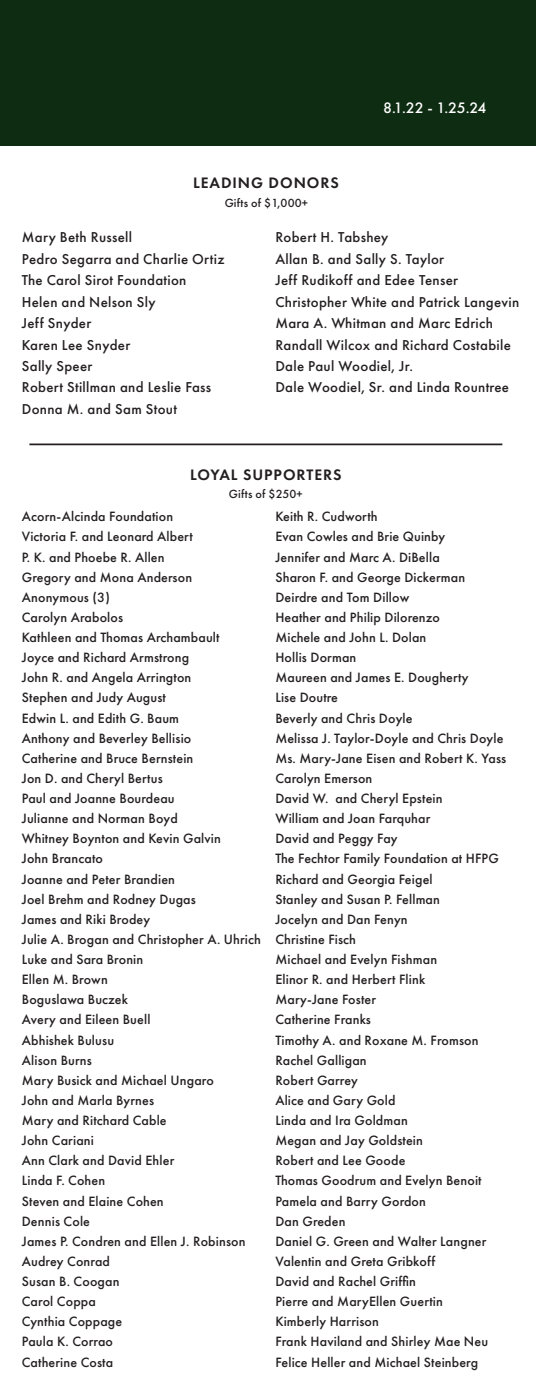
<style>
.page{position:relative;width:536px;height:1386px;background:#fff}
.page>*{position:absolute;margin:0;border:0;box-sizing:border-box;transform-origin:0 0}
.t1{font:600 15.75px "Futura PT";letter-spacing:.06em;color:#231f20}
.t2{font:500 15.75px "Futura PT";color:#fff}
.t3{font:500 14.88px "Futura PT";letter-spacing:.02em;color:#231f20}
.donors{font:500 14px "Futura PT";letter-spacing:.01em;color:#231f20}
.t4{font:500 12.25px "Futura PT";letter-spacing:.01em;color:#231f20}
</style>
<div class="page">
<div style="left:0;top:0;width:536px;height:145px;background:#0e2c11"></div>
<hr style="left:29px;top:444px;width:473px;height:1px;background:#231f20">
<p class="t1" style="left:193px;top:173px;width:147px">LEADING DONORS</p>
<p class="t4" style="left:224px;top:196px;width:85px">Gifts of $1,000+</p>
<p class="t2" style="left:383px;top:98px;width:105px">8.1.22 - 1.25.24</p>
<p class="t3" style="left:22px;top:228px;width:112px">Mary Beth Russell</p>
<p class="t3" style="left:22px;top:250px;width:204px">Pedro Segarra and Charlie Ortiz</p>
<p class="t3" style="left:22px;top:271px;width:166px">The Carol Sirot Foundation</p>
<p class="t3" style="left:22px;top:293px;width:135px">Helen and Nelson Sly</p>
<p class="t3" style="left:22px;top:314px;width:71px">Jeff Snyder</p>
<p class="t3" style="left:22px;top:336px;width:110px">Karen Lee Snyder</p>
<p class="t3" style="left:22px;top:357px;width:72px">Sally Speer</p>
<p class="t3" style="left:22px;top:379px;width:191px">Robert Stillman and Leslie Fass</p>
<p class="t3" style="left:22px;top:400px;width:157px">Donna M. and Sam Stout</p>
<p class="t3" style="left:275px;top:228px;width:114px">Robert H. Tabshey</p>
<p class="t3" style="left:275px;top:250px;width:170px">Allan B. and Sally S. Taylor</p>
<p class="t3" style="left:275px;top:271px;width:184px">Jeff Rudikoff and Edee Tenser</p>
<p class="t3" style="left:275px;top:293px;width:245px">Christopher White and Patrick Langevin</p>
<p class="t3" style="left:275px;top:314px;width:219px">Mara A. Whitman and Marc Edrich</p>
<p class="t3" style="left:275px;top:336px;width:237px">Randall Wilcox and Richard Costabile</p>
<p class="t3" style="left:275px;top:357px;width:139px">Dale Paul Woodiel, Jr.</p>
<p class="t3" style="left:275px;top:379px;width:235px">Dale Woodiel, Sr. and Linda Rountree</p>
<p class="t1" style="left:190px;top:465px;width:153px">LOYAL SUPPORTERS</p>
<p class="t4" style="left:229px;top:486px;width:75px">Gifts of $250+</p>
<p class="donors" style="left:22px;top:508px;width:153px">Acorn-Alcinda Foundation</p>
<p class="donors" style="left:22px;top:528px;width:172px">Victoria F. and Leonard Albert</p>
<p class="donors" style="left:22px;top:548px;width:144px">P. K. and Phoebe R. Allen</p>
<p class="donors" style="left:22px;top:569px;width:172px">Gregory and Mona Anderson</p>
<p class="donors" style="left:22px;top:589px;width:89px">Anonymous (3)</p>
<p class="donors" style="left:22px;top:609px;width:103px">Carolyn Arabolos</p>
<p class="donors" style="left:22px;top:629px;width:199px">Kathleen and Thomas Archambault</p>
<p class="donors" style="left:22px;top:649px;width:169px">Joyce and Richard Armstrong</p>
<p class="donors" style="left:22px;top:669px;width:171px">John R. and Angela Arrington</p>
<p class="donors" style="left:22px;top:689px;width:146px">Stephen and Judy August</p>
<p class="donors" style="left:22px;top:709px;width:159px">Edwin L. and Edith G. Baum</p>
<p class="donors" style="left:22px;top:730px;width:171px">Anthony and Beverley Bellisio</p>
<p class="donors" style="left:22px;top:750px;width:173px">Catherine and Bruce Bernstein</p>
<p class="donors" style="left:22px;top:770px;width:142px">Jon D. and Cheryl Bertus</p>
<p class="donors" style="left:22px;top:790px;width:154px">Paul and Joanne Bourdeau</p>
<p class="donors" style="left:22px;top:810px;width:157px">Julianne and Norman Boyd</p>
<p class="donors" style="left:22px;top:830px;width:200px">Whitney Boynton and Kevin Galvin</p>
<p class="donors" style="left:22px;top:850px;width:83px">John Brancato</p>
<p class="donors" style="left:22px;top:870px;width:155px">Joanne and Peter Brandien</p>
<p class="donors" style="left:22px;top:891px;width:175px">Joel Brehm and Rodney Dugas</p>
<p class="donors" style="left:22px;top:911px;width:130px">James and Riki Brodey</p>
<p class="donors" style="left:22px;top:931px;width:241px">Julie A. Brogan and Christopher A. Uhrich</p>
<p class="donors" style="left:22px;top:951px;width:123px">Luke and Sara Bronin</p>
<p class="donors" style="left:22px;top:971px;width:87px">Ellen M. Brown</p>
<p class="donors" style="left:22px;top:991px;width:108px">Boguslawa Buczek</p>
<p class="donors" style="left:22px;top:1011px;width:130px">Avery and Eileen Buell</p>
<p class="donors" style="left:22px;top:1031px;width:94px">Abhishek Bulusu</p>
<p class="donors" style="left:22px;top:1052px;width:72px">Alison Burns</p>
<p class="donors" style="left:22px;top:1072px;width:193px">Mary Busick and Michael Ungaro</p>
<p class="donors" style="left:22px;top:1092px;width:134px">John and Marla Byrnes</p>
<p class="donors" style="left:22px;top:1112px;width:146px">Mary and Ritchard Cable</p>
<p class="donors" style="left:22px;top:1132px;width:74px">John Cariani</p>
<p class="donors" style="left:22px;top:1152px;width:154px">Ann Clark and David Ehler</p>
<p class="donors" style="left:22px;top:1172px;width:85px">Linda F. Cohen</p>
<p class="donors" style="left:22px;top:1192px;width:143px">Steven and Elaine Cohen</p>
<p class="donors" style="left:22px;top:1213px;width:70px">Dennis Cole</p>
<p class="donors" style="left:22px;top:1233px;width:225px">James P. Condren and Ellen J. Robinson</p>
<p class="donors" style="left:22px;top:1253px;width:90px">Audrey Conrad</p>
<p class="donors" style="left:22px;top:1273px;width:99px">Susan B. Coogan</p>
<p class="donors" style="left:22px;top:1293px;width:76px">Carol Coppa</p>
<p class="donors" style="left:22px;top:1313px;width:102px">Cynthia Coppage</p>
<p class="donors" style="left:22px;top:1333px;width:93px">Paula K. Corrao</p>
<p class="donors" style="left:22px;top:1353px;width:93px">Catherine Costa</p>
<p class="donors" style="left:275px;top:508px;width:104px">Keith R. Cudworth</p>
<p class="donors" style="left:275px;top:528px;width:171px">Evan Cowles and Brie Quinby</p>
<p class="donors" style="left:275px;top:548px;width:166px">Jennifer and Marc A. DiBella</p>
<p class="donors" style="left:275px;top:569px;width:191px">Sharon F. and George Dickerman</p>
<p class="donors" style="left:275px;top:589px;width:135px">Deirdre and Tom Dillow</p>
<p class="donors" style="left:275px;top:609px;width:166px">Heather and Philip Dilorenzo</p>
<p class="donors" style="left:275px;top:629px;width:152px">Michele and John L. Dolan</p>
<p class="donors" style="left:275px;top:649px;width:82px">Hollis Dorman</p>
<p class="donors" style="left:275px;top:669px;width:195px">Maureen and James E. Dougherty</p>
<p class="donors" style="left:275px;top:689px;width:64px">Lise Doutre</p>
<p class="donors" style="left:275px;top:709px;width:139px">Beverly and Chris Doyle</p>
<p class="donors" style="left:275px;top:730px;width:229px">Melissa J. Taylor-Doyle and Chris Doyle</p>
<p class="donors" style="left:275px;top:750px;width:232px">Ms. Mary-Jane Eisen and Robert K. Yass</p>
<p class="donors" style="left:275px;top:770px;width:98px">Carolyn Emerson</p>
<p class="donors" style="left:275px;top:790px;width:169px">David W. and Cheryl Epstein</p>
<p class="donors" style="left:275px;top:810px;width:156px">William and Joan Farquhar</p>
<p class="donors" style="left:275px;top:830px;width:124px">David and Peggy Fay</p>
<p class="donors" style="left:275px;top:850px;width:225px">The Fechtor Family Foundation at HFPG</p>
<p class="donors" style="left:275px;top:870px;width:159px">Richard and Georgia Feigel</p>
<p class="donors" style="left:275px;top:891px;width:166px">Stanley and Susan P. Fellman</p>
<p class="donors" style="left:275px;top:911px;width:134px">Jocelyn and Dan Fenyn</p>
<p class="donors" style="left:275px;top:931px;width:82px">Christine Fisch</p>
<p class="donors" style="left:275px;top:951px;width:163px">Michael and Evelyn Fishman</p>
<p class="donors" style="left:275px;top:971px;width:151px">Elinor R. and Herbert Flink</p>
<p class="donors" style="left:275px;top:991px;width:102px">Mary-Jane Foster</p>
<p class="donors" style="left:275px;top:1011px;width:97px">Catherine Franks</p>
<p class="donors" style="left:275px;top:1031px;width:205px">Timothy A. and Roxane M. Fromson</p>
<p class="donors" style="left:275px;top:1052px;width:93px">Rachel Galligan</p>
<p class="donors" style="left:275px;top:1072px;width:84px">Robert Garrey</p>
<p class="donors" style="left:275px;top:1092px;width:122px">Alice and Gary Gold</p>
<p class="donors" style="left:275px;top:1112px;width:134px">Linda and Ira Goldman</p>
<p class="donors" style="left:275px;top:1132px;width:149px">Megan and Jay Goldstein</p>
<p class="donors" style="left:275px;top:1152px;width:131px">Robert and Lee Goode</p>
<p class="donors" style="left:275px;top:1172px;width:208px">Thomas Goodrum and Evelyn Benoit</p>
<p class="donors" style="left:275px;top:1192px;width:152px">Pamela and Barry Gordon</p>
<p class="donors" style="left:275px;top:1213px;width:72px">Dan Greden</p>
<p class="donors" style="left:275px;top:1233px;width:212px">Daniel G. Green and Walter Langner</p>
<p class="donors" style="left:275px;top:1253px;width:161px">Valentin and Greta Gribkoff</p>
<p class="donors" style="left:275px;top:1273px;width:142px">David and Rachel Griffin</p>
<p class="donors" style="left:275px;top:1293px;width:169px">Pierre and MaryEllen Guertin</p>
<p class="donors" style="left:275px;top:1313px;width:105px">Kimberly Harrison</p>
<p class="donors" style="left:275px;top:1333px;width:214px">Frank Haviland and Shirley Mae Neu</p>
<p class="donors" style="left:275px;top:1353px;width:204px">Felice Heller and Michael Steinberg</p>
</div>
